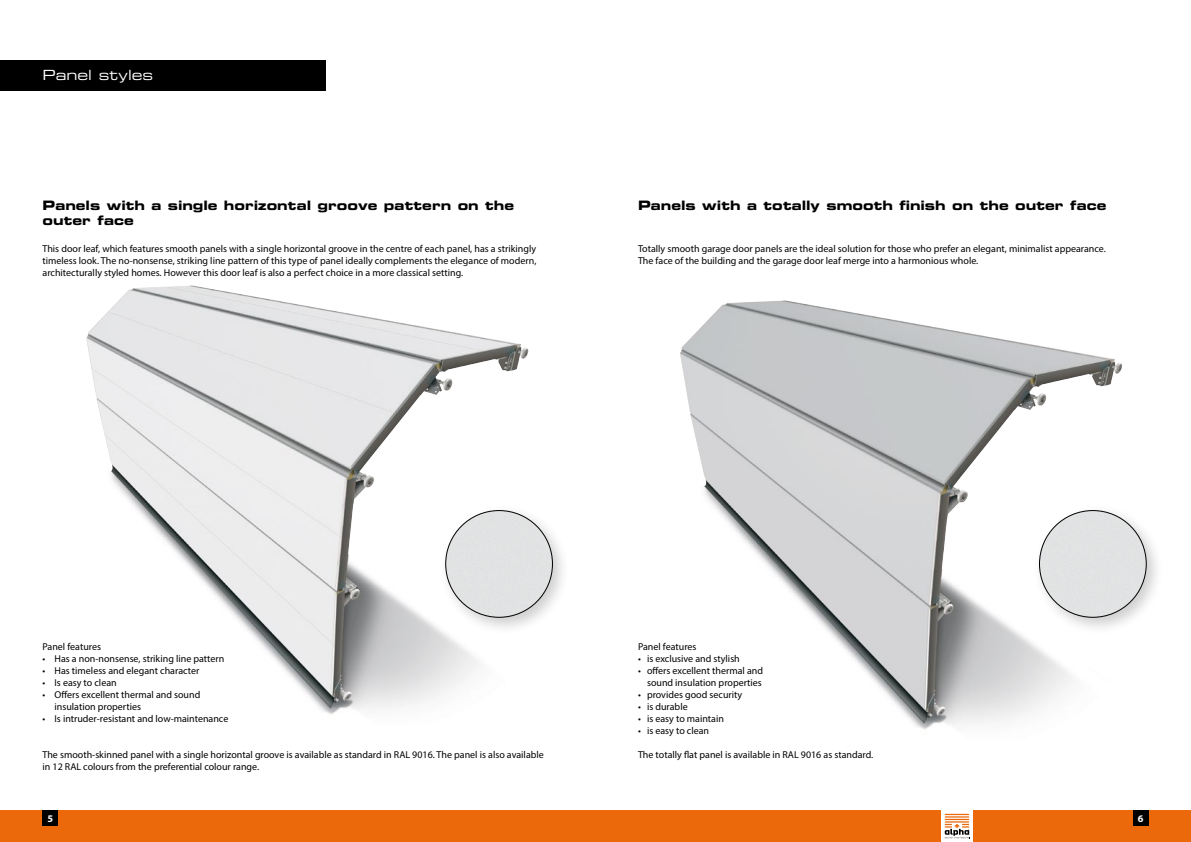
<style>
.page{position:relative;width:1191px;height:842px;background:#fff}
.page>*{position:absolute;margin:0;border:0;box-sizing:border-box;transform-origin:0 0}
.t1{font:14px "Eurostile Extended Two";letter-spacing:.005em;color:#fff}
.t2{font:13px/15px "Eurostile Bold Extended Two";color:#000}
.t3{font:700 10.2px "Myriad Pro";color:#fff}
.t4{font:10px/12px "Myriad Pro";color:#000}
</style>
<div class="page">
<div style="left:0;top:60px;width:326px;height:30px;background:#000"></div>
<img style="left:86px;top:285px;width:443px;height:429px">
<div style="left:438px;top:503px;width:133px;height:133px;background:#000;opacity:.2"></div>
<div style="left:446px;top:510px;width:106px;height:107px;background:#e1e2e3;border-radius:53px"></div>
<img style="left:680px;top:300px;width:442px;height:429px">
<div style="left:1032px;top:503px;width:132px;height:133px;background:#000;opacity:.2"></div>
<div style="left:1039px;top:510px;width:107px;height:107px;background:#e1e2e3;border-radius:53px"></div>
<div style="left:595px;top:810px;width:596px;height:32px;background:#eb690b"></div>
<div style="left:0;top:810px;width:595px;height:32px;background:#eb690b"></div>
<svg style="left:941px;top:810px;width:32px;height:32px"></svg>
<svg style="left:944px;top:814px;width:26px;height:24px"></svg>
<div style="left:1133px;top:810px;width:15px;height:15px;background:#000"></div>
<div style="left:43px;top:810px;width:15px;height:15px;background:#000"></div>
<h1 class="t1" style="left:43px;top:65px;width:112px">Panel styles</h1>
<h2 class="t2" style="left:43px;top:198px;width:473px">Panels with a single horizontal groove pattern on the outer face</h2>
<p class="t4" style="left:43px;top:242px;width:495px;text-align:justify">This door leaf, which features smooth panels with a single horizontal groove in the centre of each panel, has a strikingly timeless look. The no-nonsense, striking line pattern of this type of panel ideally complements the elegance of modern, architecturally styled homes. However this door leaf is also a perfect choice in a more classical setting.</p>
<h2 class="t2" style="left:638px;top:198px;width:470px">Panels with a totally smooth finish on the outer face</h2>
<p class="t4" style="left:638px;top:242px;width:469px">Totally smooth garage door panels are the ideal solution for those who prefer an elegant, minimalist appearance.<br>The face of the building and the garage door leaf merge into a harmonious whole.</p>
<p class="t4" style="left:43px;top:640px;width:60px">Panel features</p>
<p class="t4" style="left:43px;top:652px;width:183px">• Has a non-nonsense, striking line pattern</p>
<p class="t4" style="left:43px;top:664px;width:158px">• Has timeless and elegant character</p>
<p class="t4" style="left:43px;top:676px;width:76px">• Is easy to clean</p>
<p class="t4" style="left:55px;top:688px;width:147px;text-indent:-12px">• Offers excellent thermal and sound insulation properties</p>
<p class="t4" style="left:43px;top:712px;width:187px">• Is intruder-resistant and low-maintenance</p>
<p class="t4" style="left:43px;top:748px;width:503px">The smooth-skinned panel with a single horizontal groove is available as standard in RAL 9016. The panel is also available in 12 RAL colours from the preferential colour range.</p>
<p class="t4" style="left:638px;top:640px;width:60px">Panel features</p>
<p class="t4" style="left:638px;top:652px;width:103px">• is exclusive and stylish</p>
<p class="t4" style="left:638px;top:664px;width:126px;text-align:right">• offers excellent thermal and sound insulation properties</p>
<p class="t4" style="left:638px;top:688px;width:106px">• provides good security</p>
<p class="t4" style="left:638px;top:700px;width:51px">• is durable</p>
<p class="t4" style="left:638px;top:712px;width:87px">• is easy to maintain</p>
<p class="t4" style="left:638px;top:724px;width:73px">• is easy to clean</p>
<p class="t4" style="left:638px;top:748px;width:237px">The totally flat panel is available in RAL 9016 as standard.</p>
<p class="t3" style="left:47px;top:811px;width:7px">5</p>
<p class="t3" style="left:1138px;top:811px;width:7px">6</p>
</div>
